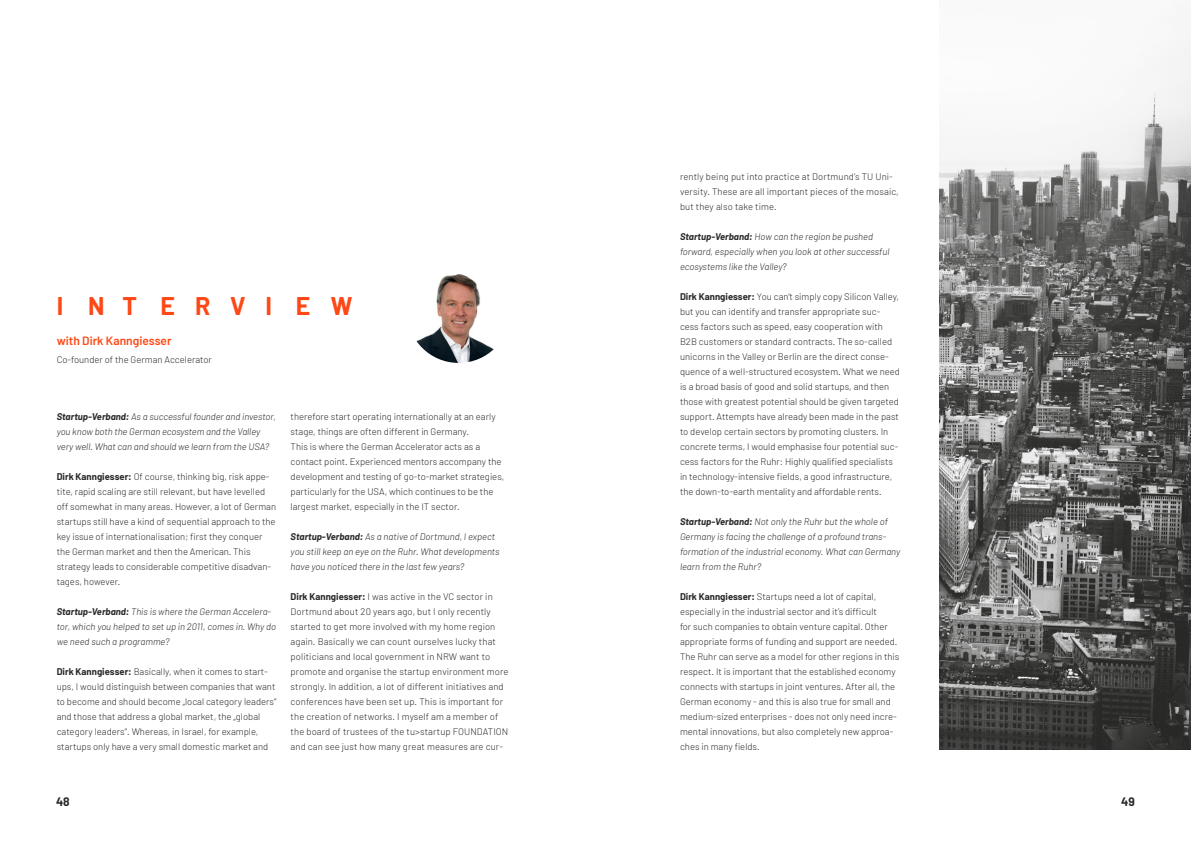
<style>
.page{position:relative;width:1191px;height:842px;background:#fff}
.page>*{position:absolute;margin:0;border:0;box-sizing:border-box;transform-origin:0 0}
.t1{font:700 25px "Barlow";letter-spacing:.8em;color:#fe4815}
.t2{font:600 12px "Barlow";color:#fe4815}
.t3{font:700 12px "Barlow";color:#282827}
.t4{font:300 9.5px/15px "Barlow";color:#282827}
.t5{font:italic 300 9.5px/15px "Barlow";color:#282827}
.s1{font-weight:700}
</style>
<div class="page">
<img style="left:416px;top:274px;width:78px;height:89px">
<img style="left:939px;top:39px;width:252px;height:711px">
<h1 class="t1" style="left:57px;top:290px;width:297px">I NT ERVI EW</h1>
<p class="t2" style="left:57px;top:333px;width:116px">with Dirk Kanngiesser</p>
<p class="t4" style="left:57px;top:352px;width:157px">Co-founder of the German Accelerator</p>
<p class="t5" style="left:57px;top:409px;width:221px"><span class="s1">Startup-Verband:</span> As a successful founder and investor, you know both the German ecosystem and the Valley very well. What can and should we learn from the USA?</p>
<p class="t4" style="left:57px;top:469px;width:221px"><span class="s1">Dirk Kanngiesser:</span> Of course, thinking big, risk appe&shy;tite, rapid scaling are still relevant, but have levelled off somewhat in many areas. However, a lot of German startups still have a kind of sequential approach to the key issue of internationalisation; first they conquer the German market and then the American. This strategy leads to considerable competitive disadvan&shy;tages, however.</p>
<p class="t5" style="left:57px;top:604px;width:221px"><span class="s1">Startup-Verband:</span> This is where the German Accelera&shy;tor, which you helped to set up in 2011, comes in. Why do we need such a programme?</p>
<p class="t4" style="left:57px;top:664px;width:221px"><span class="s1">Dirk Kanngiesser:</span> Basically, when it comes to start&shy;ups, I would distinguish between companies that want to become and should become „local category leaders“ and those that address a global market, the „global category leaders“. Whereas, in Israel, for example, startups only have a very small domestic market and</p>
<p class="t4" style="left:291px;top:409px;width:215px">therefore start operating internationally at an early stage, things are often different in Germany.<br>This is where the German Accelerator acts as a contact point. Experienced mentors accompany the development and testing of go-to-market strategies, particularly for the USA, which continues to be the largest market, especially in the IT sector.</p>
<p class="t5" style="left:291px;top:529px;width:210px"><span class="s1">Startup-Verband:</span> As a native of Dortmund, I expect you still keep an eye on the Ruhr. What developments have you noticed there in the last few years?</p>
<p class="t4" style="left:291px;top:589px;width:219px"><span class="s1">Dirk Kanngiesser:</span> I was active in the VC sector in Dortmund about 20 years ago, but I only recently started to get more involved with my home region again. Basically we can count ourselves lucky that politicians and local government in NRW want to promote and organise the startup environment more strongly. In addition, a lot of different initiatives and conferences have been set up. This is important for the creation of networks. I myself am a member of the board of trustees of the tu&gt;startup FOUNDATION and can see just how many great measures are cur-</p>
<p class="t3" style="left:56px;top:794px;width:15px">48</p>
<p class="t4" style="left:680px;top:169px;width:220px">rently being put into practice at Dortmund’s TU Uni&shy;versity. These are all important pieces of the mosaic, but they also take time.</p>
<p class="t5" style="left:680px;top:229px;width:211px"><span class="s1">Startup-Verband:</span> How can the region be pushed forward, especially when you look at other successful ecosystems like the Valley?</p>
<p class="t4" style="left:680px;top:289px;width:221px"><span class="s1">Dirk Kanngiesser:</span> You can‘t simply copy Silicon Valley, but you can identify and transfer appropriate suc&shy;cess factors such as speed, easy cooperation with B2B customers or standard contracts. The so-called unicorns in the Valley or Berlin are the direct conse&shy;quence of a well-structured ecosystem. What we need is a broad basis of good and solid startups, and then those with greatest potential should be given targeted support. Attempts have already been made in the past to develop certain sectors by promoting clusters. In concrete terms, I would emphasise four potential suc&shy;cess factors for the Ruhr: Highly qualified specialists in technology-intensive fields, a good infrastructure, the down-to-earth mentality and affordable rents.</p>
<p class="t5" style="left:680px;top:514px;width:222px"><span class="s1">Startup-Verband:</span> Not only the Ruhr but the whole of Germany is facing the challenge of a profound trans&shy;formation of the industrial economy. What can Germany learn from the Ruhr?</p>
<p class="t4" style="left:680px;top:589px;width:221px"><span class="s1">Dirk Kanngiesser:</span> Startups need a lot of capital, especially in the industrial sector and it’s difficult<br>for such companies to obtain venture capital. Other appropriate forms of funding and support are needed.<br>The Ruhr can serve as a model for other regions in this respect. It is important that the established economy connects with startups in joint ventures. After all, the German economy - and this is also true for small and medium-sized enterprises - does not only need incre&shy;mental innovations, but also completely new approa&shy;ches in many fields.</p>
<p class="t3" style="left:1121px;top:794px;width:15px">49</p>
</div>
